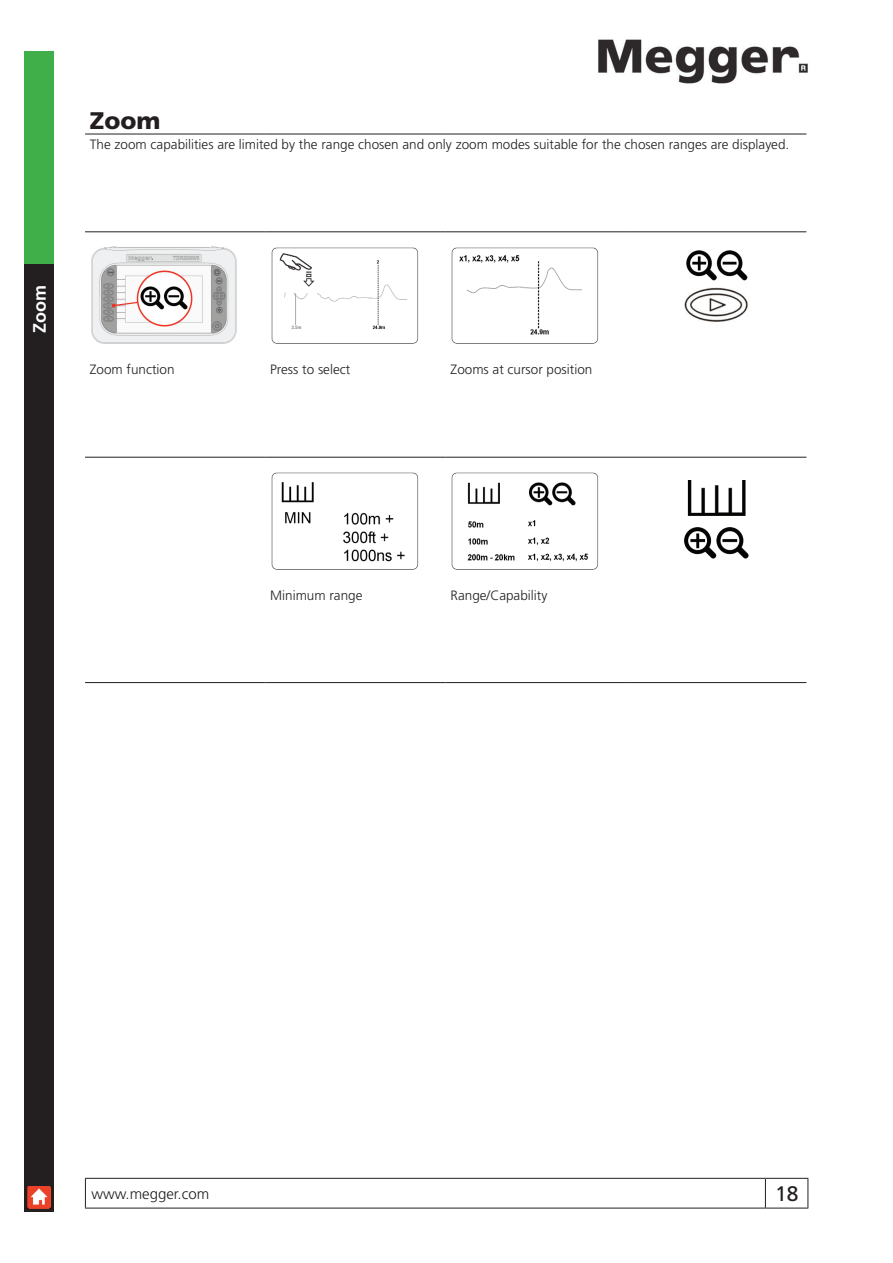
<style>
.page{position:relative;width:893px;height:1263px;background:#fff}
.page>*{position:absolute;margin:0;border:0;box-sizing:border-box;transform-origin:0 0}
.t1{font:900 24px "Frutiger LT Std";color:#231f20}
.t2{font:21px "Frutiger LT Std";color:#231f20}
.t3{font:700 18px "Frutiger LT Std";color:#fff}
.t4{font:300 15px "Frutiger LT Std";color:#231f20}
.t5{font:300 13.5px "Frutiger LT Std";color:#231f20}
</style>
<div class="page">
<div style="left:24px;top:264px;width:30px;height:948px;background:#231f20"></div>
<hr style="left:85px;top:1178px;width:680px;height:1px;background:#231f20">
<svg style="left:85px;top:1179px;width:1px;height:29px"></svg>
<hr style="left:765px;top:1178px;width:43px;height:1px;background:#231f20">
<svg style="left:765px;top:1179px;width:1px;height:29px"></svg>
<svg style="left:807px;top:1179px;width:1px;height:29px"></svg>
<hr style="left:85px;top:1208px;width:680px;height:1px;background:#231f20">
<hr style="left:765px;top:1208px;width:43px;height:1px;background:#231f20">
<img style="left:27px;top:1186px;width:24px;height:22px">
<img style="left:598px;top:39px;width:210px;height:45px">
<div style="left:24px;top:51px;width:30px;height:213px;background:#40ae49"></div>
<hr style="left:626px;top:682px;width:180px;height:1px;background:#231f20">
<hr style="left:85px;top:682px;width:180px;height:1px;background:#231f20">
<hr style="left:265px;top:682px;width:181px;height:1px;background:#231f20">
<hr style="left:446px;top:682px;width:180px;height:1px;background:#231f20">
<hr style="left:85px;top:134px;width:180px;height:1px;background:#231f20">
<hr style="left:265px;top:134px;width:181px;height:1px;background:#231f20">
<hr style="left:446px;top:134px;width:180px;height:1px;background:#231f20">
<hr style="left:626px;top:134px;width:180px;height:1px;background:#231f20">
<hr style="left:85px;top:231px;width:180px;height:1px;background:#231f20">
<hr style="left:265px;top:231px;width:181px;height:1px;background:#231f20">
<hr style="left:446px;top:231px;width:180px;height:1px;background:#231f20">
<hr style="left:626px;top:231px;width:180px;height:1px;background:#231f20">
<hr style="left:626px;top:457px;width:180px;height:1px;background:#231f20">
<hr style="left:85px;top:457px;width:180px;height:1px;background:#231f20">
<hr style="left:265px;top:457px;width:181px;height:1px;background:#231f20">
<hr style="left:446px;top:457px;width:180px;height:1px;background:#231f20">
<img style="left:91px;top:246px;width:146px;height:98px">
<img style="left:271px;top:247px;width:148px;height:97px">
<img style="left:451px;top:247px;width:148px;height:97px">
<img style="left:686px;top:250px;width:62px;height:31px">
<img style="left:684px;top:287px;width:64px;height:35px">
<img style="left:271px;top:472px;width:148px;height:98px">
<img style="left:451px;top:472px;width:148px;height:98px">
<img style="left:687px;top:480px;width:59px;height:36px">
<img style="left:684px;top:527px;width:64px;height:32px">
<h1 class="t1" style="left:90px;top:106px;width:72px">Zoom</h1>
<p class="t5" style="left:90px;top:137px;width:701px">The zoom capabilities are limited by the range chosen and only zoom modes suitable for the chosen ranges are displayed.</p>
<h3 class="t3" style="left:29px;top:333px;width:50px;rotate:-90deg">Zoom</h3>
<p class="t5" style="left:90px;top:362px;width:86px">Zoom function</p>
<p class="t5" style="left:270px;top:362px;width:82px">Press to select</p>
<p class="t5" style="left:451px;top:362px;width:143px">Zooms at cursor position</p>
<p class="t5" style="left:270px;top:587px;width:94px">Minimum range</p>
<p class="t5" style="left:451px;top:587px;width:98px">Range/Capability</p>
<p class="t4" style="left:91px;top:1185px;width:119px">www.megger.com</p>
<h2 class="t2" style="left:775px;top:1181px;width:25px">18</h2>
</div>
